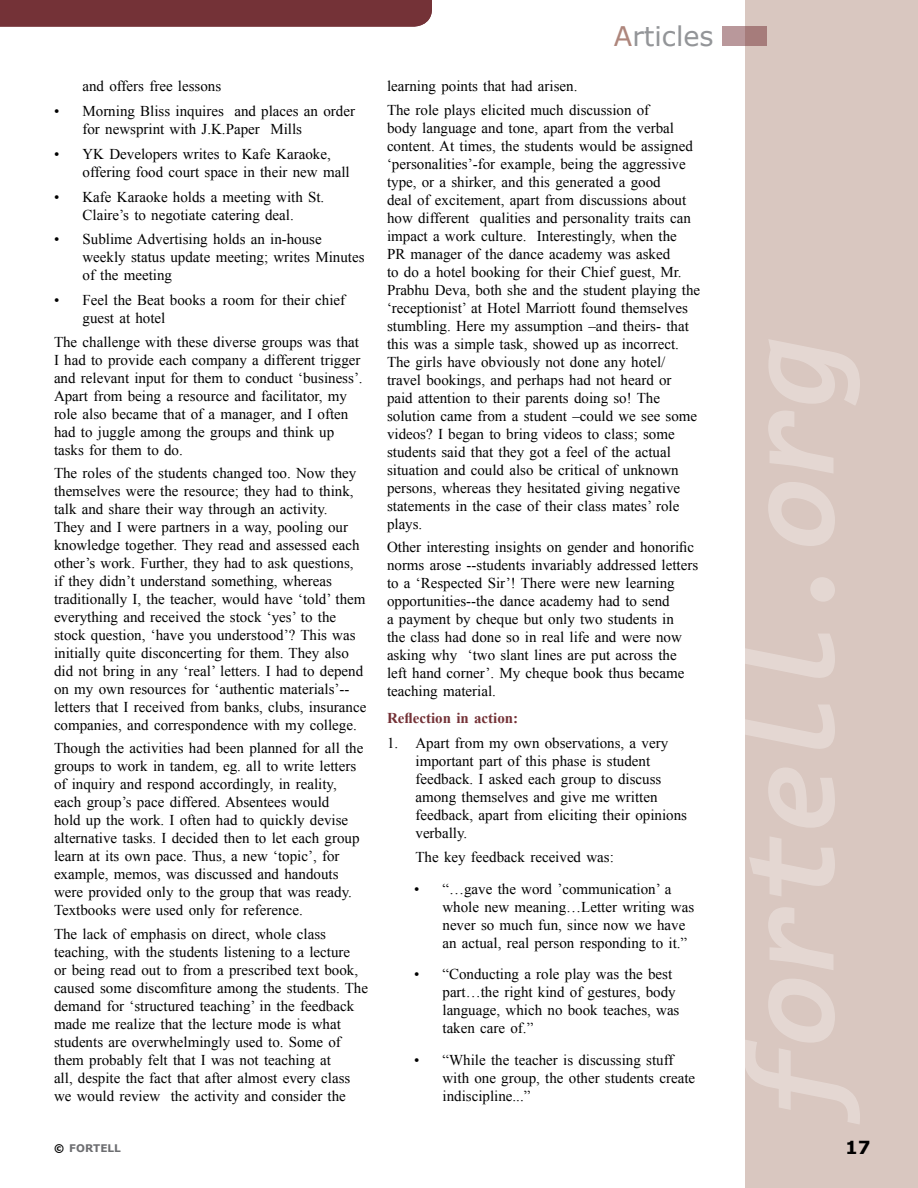
<style>
.page{position:relative;width:918px;height:1188px;background:#fff}
.page>*{position:absolute;margin:0;border:0;box-sizing:border-box;transform-origin:0 0}
.t1{font:27px "Verdana";color:#939598}
.t2{font:700 18px "Verdana";color:#000}
.t3{font:15px/18px "Times New Roman";color:#000}
.t4{font:700 15px "Times New Roman";color:#743237}
.t5{font:700 10.5px "Verdana";color:#6d6e71}
.s1{color:#ae867c}
.s2{color:#000}
</style>
<div class="page">
<div style="left:0;top:0;width:432px;height:27px;background:#743237"></div>
<div style="left:745px;top:0;width:173px;height:1188px;background:#d9c7c0"></div>
<svg style="left:723px;top:26px;width:44px;height:20px"></svg>
<p class="t3" style="left:82px;top:77px;width:140px">and offers free lessons</p>
<p class="t3" style="left:82px;top:102px;width:274px;text-indent:-28px">• Morning Bliss inquires and places an order for newsprint with J.K.Paper Mills</p>
<p class="t3" style="left:82px;top:145px;width:269px;text-indent:-28px">• YK Developers writes to Kafe Karaoke, offering food court space in their new mall</p>
<p class="t3" style="left:54px;top:187px;width:272px;text-align:center">• Kafe Karaoke holds a meeting with St.<br>Claire’s to negotiate catering deal.</p>
<p class="t3" style="left:82px;top:230px;width:284px;text-indent:-28px">• Sublime Advertising holds an in-house weekly status update meeting; writes Minutes of the meeting</p>
<p class="t3" style="left:82px;top:291px;width:264px;text-indent:-28px">• Feel the Beat books a room for their chief guest at hotel</p>
<p class="t3" style="left:54px;top:332px;width:310px">The challenge with these diverse groups was that I had to provide each company a different trigger and relevant input for them to conduct ‘business’.<br>Apart from being a resource and facilitator, my role also became that of a manager, and I often had to juggle among the groups and think up tasks for them to do.</p>
<p class="t3" style="left:54px;top:464px;width:314px">The roles of the students changed too. Now they themselves were the resource; they had to think, talk and share their way through an activity.<br>They and I were partners in a way, pooling our knowledge together. They read and assessed each other’s work. Further, they had to ask questions, if they didn’t understand something, whereas traditionally I, the teacher, would have ‘told’ them everything and received the stock ‘yes’ to the stock question, ‘have you understood’? This was initially quite disconcerting for them. They also did not bring in any ‘real’ letters. I had to depend on my own resources for ‘authentic materials’-- letters that I received from banks, clubs, insurance companies, and correspondence with my college.</p>
<p class="t3" style="left:54px;top:739px;width:311px">Though the activities had been planned for all the groups to work in tandem, eg. all to write letters of inquiry and respond accordingly, in reality, each group’s pace differed. Absentees would<br>hold up the work. I often had to quickly devise alternative tasks. I decided then to let each group learn at its own pace. Thus, a new ‘topic’, for example, memos, was discussed and handouts were provided only to the group that was ready.<br>Textbooks were used only for reference.</p>
<p class="t3" style="left:54px;top:925px;width:316px">The lack of emphasis on direct, whole class teaching, with the students listening to a lecture<br>or being read out to from a prescribed text book, caused some discomfiture among the students. The demand for ‘structured teaching’ in the feedback made me realize that the lecture mode is what students are overwhelmingly used to. Some of them probably felt that I was not teaching at<br>all, despite the fact that after almost every class we would review the activity and consider the</p>
<h1 class="t1" style="left:614px;top:18px;width:101px"><span class="s1">A</span>rticles</h1>
<p class="t3" style="left:387px;top:74px;width:264px;line-height:23.4px">learning points that had arisen.<br>The role plays elicited much discussion of</p>
<p class="t3" style="left:387px;top:119px;width:315px">body language and tone, apart from the verbal content. At times, the students would be assigned ‘personalities’-for example, being the aggressive type, or a shirker, and this generated a good<br>deal of excitement, apart from discussions about how different qualities and personality traits can impact a work culture. Interestingly, when the<br>PR manager of the dance academy was asked<br>to do a hotel booking for their Chief guest, Mr.<br>Prabhu Deva, both she and the student playing the ‘receptionist’ at Hotel Marriott found themselves stumbling. Here my assumption –and theirs- that this was a simple task, showed up as incorrect.<br>The girls have obviously not done any hotel/ travel bookings, and perhaps had not heard or paid attention to their parents doing so! The solution came from a student –could we see some videos? I began to bring videos to class; some students said that they got a feel of the actual situation and could also be critical of unknown persons, whereas they hesitated giving negative statements in the case of their class mates’ role plays.</p>
<p class="t3" style="left:387px;top:538px;width:313px">Other interesting insights on gender and honorific norms arose --students invariably addressed letters to a ‘Respected Sir’! There were new learning opportunities--the dance academy had to send<br>a payment by cheque but only two students in<br>the class had done so in real life and were now asking why ‘two slant lines are put across the left hand corner’. My cheque book thus became teaching material.</p>
<p class="t4" style="left:387px;top:707px;width:133px">Reflection in action:</p>
<p class="t3" style="left:416px;top:733px;width:273px;text-indent:-28px">1. Apart from my own observations, a very important part of this phase is student feedback. I asked each group to discuss among themselves and give me written feedback, apart from eliciting their opinions verbally.</p>
<p class="t3" style="left:416px;top:848px;width:200px">The key feedback received was:</p>
<p class="t3" style="left:442px;top:880px;width:253px;text-indent:-28px">• “…gave the word ’communication’ a whole new meaning…Letter writing was never so much fun, since now we have an actual, real person responding to it.”</p>
<p class="t3" style="left:442px;top:965px;width:238px;text-indent:-28px">• “Conducting a role play was the best part…the right kind of gestures, body language, which no book teaches, was taken care of.”</p>
<p class="t3" style="left:442px;top:1051px;width:254px;text-indent:-28px">• “While the teacher is discussing stuff with one group, the other students create indiscipline...”</p>
<p class="t5" style="left:54px;top:1140px;width:68px"><span class="s2">©</span> FORTELL</p>
<p class="t2" style="left:845px;top:1135px;width:27px">17</p>
</div>
